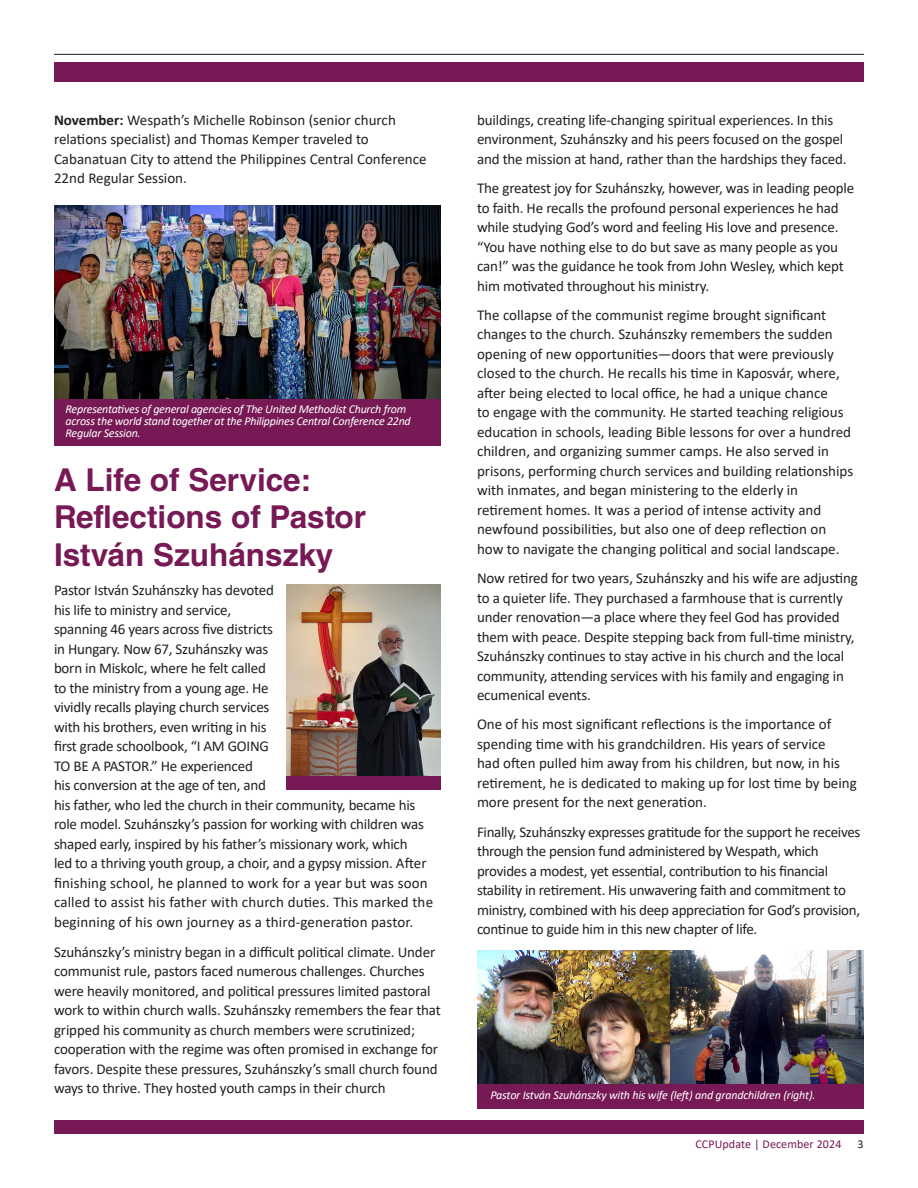
<style>
.page{position:relative;width:918px;height:1188px;background:#fff}
.page>*{position:absolute;margin:0;border:0;box-sizing:border-box;transform-origin:0 0}
.A-head___Helvetica_Bold{font:700 31.5px/37.5px "Helvetica LT Std";color:#761955}
.t1{font:15px/19.5px "Calibri";letter-spacing:-.01em;color:#231f20}
.t2{font:italic 12px/12px "Calibri";letter-spacing:-.02em;color:#fff}
.t3{font:12px "Calibri";letter-spacing:.01em;color:#761955}
.t4{font:12px "Calibri";color:#231f20}
.s1{font-weight:700}
</style>
<div class="page">
<hr style="left:54px;top:54px;width:810px;height:1px;background:#231f20">
<div style="left:54px;top:62px;width:810px;height:20px;background:#761955"></div>
<div style="left:54px;top:1121px;width:810px;height:13px;background:#761955"></div>
<img style="left:54px;top:205px;width:387px;height:194px">
<div style="left:54px;top:399px;width:387px;height:47px;background:#761955"></div>
<img style="left:287px;top:584px;width:154px;height:193px">
<img style="left:477px;top:950px;width:387px;height:134px">
<div style="left:477px;top:1084px;width:387px;height:24px;background:#761955"></div>
<div style="left:287px;top:777px;width:154px;height:13px;background:#761955"></div>
<p class="t1" style="left:54px;top:110px;width:374px"><span class="s1">November:</span> Wespath’s Michelle Robinson (senior church relations specialist) and Thomas Kemper traveled to Cabanatuan City to attend the Philippines Central Conference 22nd Regular Session.</p>
<p class="t2" style="left:66px;top:403px;width:347px">Representatives of general agencies of The United Methodist Church from across the world stand together at the Philippines Central Conference 22nd<br>Regular Session.</p>
<p class="A-head___Helvetica_Bold" style="left:54px;top:461px;width:314px">A Life of Service:<br>Reflections of Pastor<br>István Szuhánszky</p>
<p class="t1" style="left:54px;top:580px;width:381px">Pastor István Szuhánszky has devoted<br>his life to ministry and service,<br>spanning 46 years across five districts<br>in Hungary. Now 67, Szuhánszky was<br>born in Miskolc, where he felt called<br>to the ministry from a young age. He<br>vividly recalls playing church services<br>with his brothers, even writing in his<br>first grade schoolbook, “I AM GOING<br>TO BE A PASTOR.” He experienced<br>his conversion at the age of ten, and<br>his father, who led the church in their community, became his role model. Szuhánszky’s passion for working with children was shaped early, inspired by his father’s missionary work, which<br>led to a thriving youth group, a choir, and a gypsy mission. After finishing school, he planned to work for a year but was soon called to assist his father with church duties. This marked the beginning of his own journey as a third-generation pastor.</p>
<p class="t1" style="left:54px;top:942px;width:388px">Szuhánszky’s ministry began in a difficult political climate. Under communist rule, pastors faced numerous challenges. Churches were heavily monitored, and political pressures limited pastoral work to within church walls. Szuhánszky remembers the fear that gripped his community as church members were scrutinized; cooperation with the regime was often promised in exchange for favors. Despite these pressures, Szuhánszky’s small church found ways to thrive. They hosted youth camps in their church</p>
<p class="t1" style="left:477px;top:110px;width:371px">buildings, creating life-changing spiritual experiences. In this environment, Szuhánszky and his peers focused on the gospel and the mission at hand, rather than the hardships they faced.</p>
<p class="t1" style="left:477px;top:178px;width:379px">The greatest joy for Szuhánszky, however, was in leading people to faith. He recalls the profound personal experiences he had while studying God’s word and feeling His love and presence. “You have nothing else to do but save as many people as you can!” was the guidance he took from John Wesley, which kept him motivated throughout his ministry.</p>
<p class="t1" style="left:477px;top:305px;width:378px">The collapse of the communist regime brought significant changes to the church. Szuhánszky remembers the sudden opening of new opportunities—doors that were previously closed to the church. He recalls his time in Kaposvár, where, after being elected to local office, he had a unique chance<br>to engage with the community. He started teaching religious education in schools, leading Bible lessons for over a hundred children, and organizing summer camps. He also served in prisons, performing church services and building relationships with inmates, and began ministering to the elderly in retirement homes. It was a period of intense activity and newfound possibilities, but also one of deep reflection on how to navigate the changing political and social landscape.</p>
<p class="t1" style="left:477px;top:568px;width:382px">Now retired for two years, Szuhánszky and his wife are adjusting to a quieter life. They purchased a farmhouse that is currently under renovation—a place where they feel God has provided them with peace. Despite stepping back from full-time ministry, Szuhánszky continues to stay active in his church and the local community, attending services with his family and engaging in ecumenical events.</p>
<p class="t1" style="left:477px;top:714px;width:381px">One of his most significant reflections is the importance of spending time with his grandchildren. His years of service<br>had often pulled him away from his children, but now, in his retirement, he is dedicated to making up for lost time by being more present for the next generation.</p>
<p class="t1" style="left:477px;top:822px;width:385px">Finally, Szuhánszky expresses gratitude for the support he receives through the pension fund administered by Wespath, which provides a modest, yet essential, contribution to his financial stability in retirement. His unwavering faith and commitment to ministry, combined with his deep appreciation for God’s provision, continue to guide him in this new chapter of life.</p>
<p class="t2" style="left:490px;top:1089px;width:327px">Pastor István Szuhánszky with his wife (left) and grandchildren (right).</p>
<p class="t3" style="left:695px;top:1135px;width:148px">CCPUpdate | December 2024</p>
<p class="t4" style="left:857px;top:1135px;width:8px">3</p>
</div>
